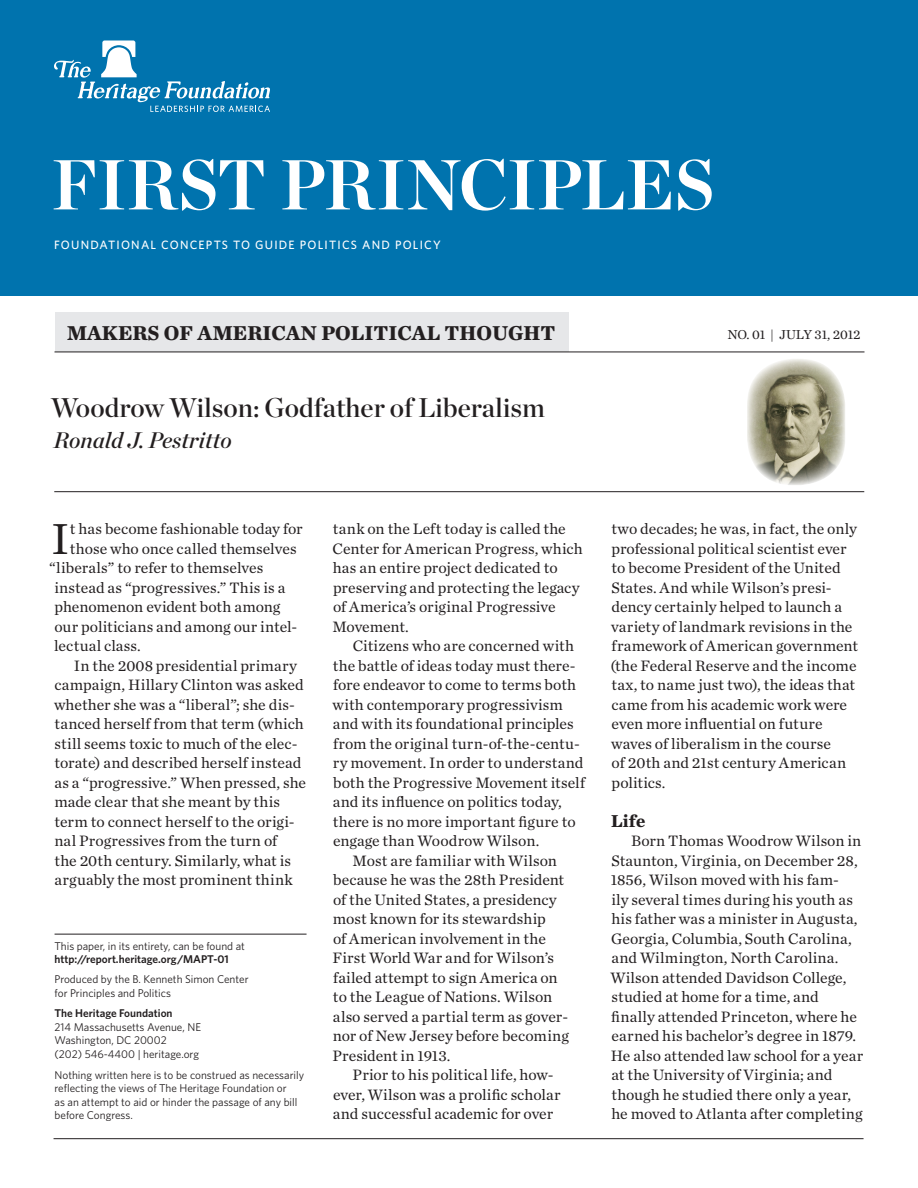
<style>
.page{position:relative;width:918px;height:1188px;background:#fff}
.page>*{position:absolute;margin:0;border:0;box-sizing:border-box;transform-origin:0 0}
.t1{font:700 70.5px "Chronicle Display";color:#fff}
.Body_text-1st_para{font:45.45px "Chronicle Text G1";color:#231f20}
.t2{font:27px "Chronicle Display Semi";color:#231f20}
.Author_byline{font:italic 22.5px "Chronicle Display Semi";color:#231f20}
.t3{font:700 21px "Chronicle Text G1";color:#231f20}
.Heading1{font:700 18px "Chronicle Text G1";color:#231f20}
.Body_Text{font:15.75px/19.5px "Chronicle Text G1";letter-spacing:.005em;color:#231f20}
.Body_text-1st_para-2{font:15.75px "Chronicle Text G1";color:#231f20}
.t4{font:13.5px "Chronicle Text G1";color:#231f20}
.t5{font:500 12.15px "Whitney";letter-spacing:.1em;color:#fff}
.t6{font:11.25px/13.5px "Whitney";color:#231f20}
.t7{font:600 11.25px "Whitney";color:#231f20}
.s1{font-weight:600}
</style>
<div class="page">
<div style="left:0;top:0;width:918px;height:296px;background:#0073ae"></div>
<svg style="left:54px;top:40px;width:216px;height:72px"></svg>
<div style="left:55px;top:313px;width:514px;height:39px;background:#e6e7e9"></div>
<hr style="left:54px;top:1138px;width:810px;height:1px;background:#231f20">
<hr style="left:54px;top:352px;width:810px;height:1px;background:#231f20">
<hr style="left:54px;top:491px;width:810px;height:1px;background:#231f20">
<hr style="left:55px;top:934px;width:252px;height:1px;background:#231f20">
<img style="left:747px;top:359px;width:98px;height:126px">
<h1 class="t1" style="left:52px;top:128px;width:665px">FIRST PRINCIPLES</h1>
<p class="t5" style="left:54px;top:237px;width:388px">FOUNDATIONAL CONCEPTS TO GUIDE POLITICS AND POLICY</p>
<p class="t3" style="left:67px;top:316px;width:490px">MAKERS OF AMERICAN POLITICAL THOUGHT</p>
<p class="t2" style="left:51px;top:386px;width:495px">Woodrow Wilson: Godfather of Liberalism</p>
<p class="Author_byline" style="left:54px;top:423px;width:180px">Ronald J. Pestritto</p>
<p class="t4" style="left:727px;top:324px;width:135px">NO. 01 | July 31, 2012</p>
<p class="Body_text-1st_para" style="left:51px;top:504px;width:20px">I</p>
<p class="Body_text-1st_para-2" style="left:70px;top:517px;width:234px">t has become fashionable today for</p>
<p class="Body_text-1st_para-2" style="left:70px;top:536px;width:228px">those who once called themselves</p>
<p class="Body_text-1st_para-2" style="left:49px;top:556px;width:216px">“liberals” to refer to themselves</p>
<p class="Body_text-1st_para-2" style="left:54px;top:575px;width:232px">instead as “progressives.” This is a</p>
<p class="Body_text-1st_para-2" style="left:55px;top:595px;width:227px">phenomenon evident both among</p>
<p class="Body_text-1st_para-2" style="left:55px;top:614px;width:244px">our politicians and among our intel-</p>
<p class="Body_text-1st_para-2" style="left:54px;top:634px;width:88px">lectual class.</p>
<p class="Body_Text" style="left:54px;top:655px;width:254px;text-indent:20px">In the 2008 presidential primary campaign, Hillary Clinton was asked whether she was a “liberal”; she dis&shy;tanced herself from that term (which still seems toxic to much of the elec&shy;torate) and described herself instead as a “progressive.” When pressed, she made clear that she meant by this term to connect herself to the origi&shy;nal Progressives from the turn of<br>the 20th century. Similarly, what is arguably the most prominent think</p>
<p class="t6" style="left:55px;top:939px;width:192px">This paper, in its entirety, can be found at</p>
<p class="t7" style="left:55px;top:952px;width:176px">http://report.heritage.org/MAPT-01</p>
<p class="t6" style="left:55px;top:972px;width:195px">Produced by the B. Kenneth Simon Center for Principles and Politics</p>
<p class="t6" style="left:55px;top:1006px;width:148px"><span class="s1">The Heritage Foundation<br></span>214 Massachusetts Avenue, NE<br>Washington, DC 20002<br>(202) 546-4400 | heritage.org</p>
<p class="t6" style="left:55px;top:1068px;width:251px">Nothing written here is to be construed as necessarily reflecting the views of The Heritage Foundation or<br>as an attempt to aid or hinder the passage of any bill before Congress.</p>
<p class="Body_Text" style="left:332px;top:518px;width:252px">tank on the Left today is called the<br>Center for American Progress, which has an entire project dedicated to preserving and protecting the legacy of America’s original Progressive<br>Movement.</p>
<p class="Body_Text" style="left:333px;top:635px;width:254px;text-indent:20px">Citizens who are concerned with the battle of ideas today must there&shy;fore endeavor to come to terms both with contemporary progressivism and with its foundational principles from the original turn-of-the-centu&shy;ry movement. In order to understand both the Progressive Movement itself and its influence on politics today, there is no more important figure to engage than Woodrow Wilson.</p>
<p class="Body_Text" style="left:332px;top:850px;width:238px;text-indent:20px">Most are familiar with Wilson because he was the 28th President of the United States, a presidency most known for its stewardship<br>of American involvement in the<br>First World War and for Wilson’s failed attempt to sign America on to the League of Nations. Wilson also served a partial term as gover&shy;nor of New Jersey before becoming<br>President in 1913.</p>
<p class="Body_Text" style="left:333px;top:1064px;width:229px;text-indent:20px">Prior to his political life, how&shy;ever, Wilson was a prolific scholar and successful academic for over</p>
<p class="Body_Text" style="left:610px;top:518px;width:249px">two decades; he was, in fact, the only professional political scientist ever to become President of the United<br>States. And while Wilson’s presi&shy;dency certainly helped to launch a variety of landmark revisions in the framework of American government (the Federal Reserve and the income tax, to name just two), the ideas that came from his academic work were even more influential on future waves of liberalism in the course<br>of 20th and 21st century American politics.</p>
<h1 class="Heading1" style="left:611px;top:806px;width:36px">Life</h1>
<p class="Body_Text" style="left:610px;top:830px;width:254px;text-indent:21px">Born Thomas Woodrow Wilson in Staunton, Virginia, on December 28, 1856, Wilson moved with his fam-<br>ily several times during his youth as his father was a minister in Augusta, Georgia, Columbia, South Carolina, and Wilmington, North Carolina.<br>Wilson attended Davidson College, studied at home for a time, and finally attended Princeton, where he earned his bachelor’s degree in 1879.<br>He also attended law school for a year at the University of Virginia; and though he studied there only a year, he moved to Atlanta after completing</p>
</div>
